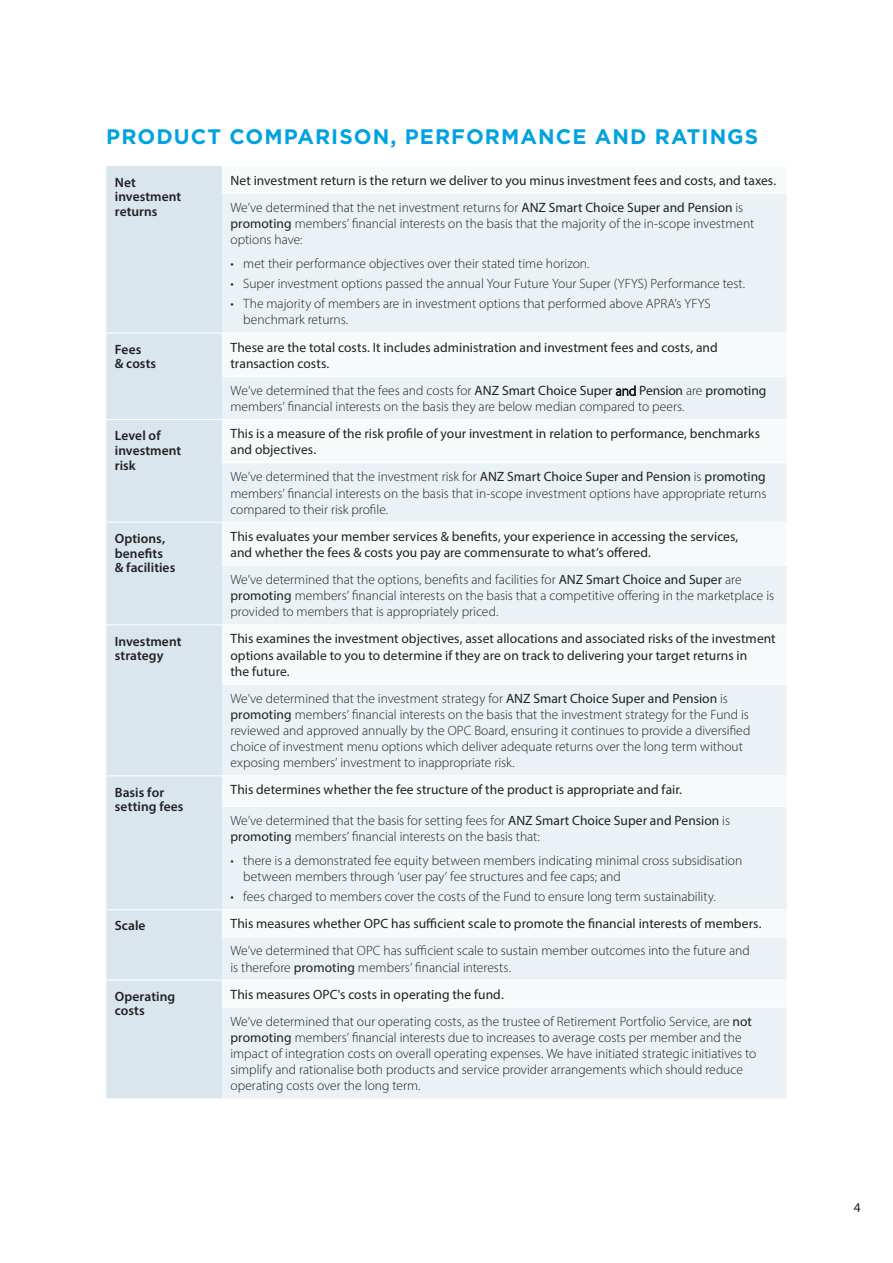
<style>
.page{position:relative;width:893px;height:1263px;background:#fff}
.page>*{position:absolute;margin:0;border:0;box-sizing:border-box;transform-origin:0 0}
.t1{font:700 21px "Gotham";letter-spacing:.05em;color:#00a2e1}
.t2{font:300 13.5px/16px "Myriad Pro";color:#231f20}
.t3{font:13.5px/16px "Myriad Pro";letter-spacing:.005em;color:#231f20}
.t4{font:600 13.5px/14.5px "Myriad Pro";letter-spacing:.005em;color:#231f20}
.s1{font-weight:300}
.s2{font-weight:400}
</style>
<div class="page">
<div style="left:106px;top:166px;width:116px;height:932px;background:#d9e6ee"></div>
<svg style="left:222px;top:194px;width:565px;height:904px;fill:#eaf2f6"></svg>
<hr style="left:106px;top:333px;width:116px;height:1px;background:#fff">
<hr style="left:106px;top:419px;width:116px;height:1px;background:#fff">
<hr style="left:106px;top:775px;width:116px;height:1px;background:#fff">
<hr style="left:106px;top:909px;width:116px;height:1px;background:#fff">
<hr style="left:106px;top:980px;width:116px;height:1px;background:#fff">
<hr style="left:106px;top:522px;width:116px;height:1px;background:#fff">
<hr style="left:106px;top:624px;width:116px;height:1px;background:#fff">
<hr style="left:222px;top:333px;width:565px;height:1px;background:#fff">
<hr style="left:222px;top:376px;width:565px;height:1px;background:#fff">
<hr style="left:222px;top:419px;width:565px;height:1px;background:#fff">
<hr style="left:222px;top:462px;width:565px;height:1px;background:#fff">
<hr style="left:222px;top:522px;width:565px;height:1px;background:#fff">
<hr style="left:222px;top:565px;width:565px;height:1px;background:#fff">
<hr style="left:222px;top:624px;width:565px;height:1px;background:#fff">
<hr style="left:222px;top:684px;width:565px;height:1px;background:#fff">
<hr style="left:222px;top:775px;width:565px;height:1px;background:#fff">
<hr style="left:222px;top:806px;width:565px;height:1px;background:#fff">
<hr style="left:222px;top:909px;width:565px;height:1px;background:#fff">
<hr style="left:222px;top:936px;width:565px;height:1px;background:#fff">
<hr style="left:222px;top:980px;width:565px;height:1px;background:#fff">
<hr style="left:222px;top:1007px;width:565px;height:1px;background:#fff">
<h1 class="t1" style="left:106px;top:123px;width:653px">PRODUCT COMPARISON, PERFORMANCE AND RATINGS</h1>
<p class="t4" style="left:115px;top:175px;width:68px">Net investment returns</p>
<p class="t3" style="left:230px;top:166px;width:547px;line-height:27.2px">Net investment return is the return we deliver to you minus investment fees and costs, and taxes.<br><span class="s1">We’ve determined that the net investment returns for</span> ANZ Smart Choice Super and Pension <span class="s1">is</span></p>
<p class="t2" style="left:230px;top:215px;width:525px"><span class="s2">promoting</span> members’ financial interests on the basis that the majority of the in-scope investment options have:</p>
<p class="t2" style="left:230px;top:255px;width:361px">• met their performance objectives over their stated time horizon.</p>
<p class="t2" style="left:230px;top:275px;width:516px">• Super investment options passed the annual Your Future Your Super (YFYS) Performance test.</p>
<p class="t2" style="left:243px;top:296px;width:469px;text-indent:-13px">• The majority of members are in investment options that performed above APRA’s YFYS benchmark returns.</p>
<p class="t4" style="left:115px;top:342px;width:43px">Fees<br>&amp; costs</p>
<p class="t3" style="left:230px;top:339px;width:489px">These are the total costs. It includes administration and investment fees and costs, and transaction costs.</p>
<p class="t2" style="left:230px;top:383px;width:537px;line-height:15.6px">We’ve determined that the fees and costs for <span class="s2">ANZ Smart Choice Super</span> and <span class="s2">Pension</span> are <span class="s2">promoting </span>members’ financial interests on the basis they are below median compared to peers.</p>
<p class="t4" style="left:115px;top:428px;width:68px">Level of investment risk</p>
<p class="t3" style="left:230px;top:425px;width:531px">This is a measure of the risk profile of your investment in relation to performance, benchmarks and objectives.</p>
<p class="t2" style="left:230px;top:469px;width:537px;text-align:justify">We’ve determined that the investment risk for <span class="s2">ANZ Smart Choice Super and Pension</span> is <span class="s2">promoting </span>members’ financial interests on the basis that in-scope investment options have appropriate returns compared to their risk profile.</p>
<p class="t4" style="left:115px;top:531px;width:62px">Options, benefits<br>&amp; facilities</p>
<p class="t3" style="left:230px;top:528px;width:509px">This evaluates your member services &amp; benefits, your experience in accessing the services, and whether the fees &amp; costs you pay are commensurate to what’s offered.</p>
<p class="t2" style="left:230px;top:571px;width:545px">We’ve determined that the options, benefits and facilities for <span class="s2">ANZ Smart Choice and Super</span> are <span class="s2">promoting</span> members’ financial interests on the basis that a competitive offering in the marketplace is provided to members that is appropriately priced.</p>
<p class="t4" style="left:115px;top:633px;width:68px">Investment strategy</p>
<p class="t3" style="left:230px;top:631px;width:547px">This examines the investment objectives, asset allocations and associated risks of the investment options available to you to determine if they are on track to delivering your target returns in<br>the future.</p>
<p class="t2" style="left:230px;top:690px;width:521px">We’ve determined that the investment strategy for <span class="s2">ANZ Smart Choice Super and Pension</span> is <span class="s2">promoting</span> members’ financial interests on the basis that the investment strategy for the Fund is reviewed and approved annually by the OPC Board, ensuring it continues to provide a diversified choice of investment menu options which deliver adequate returns over the long term without exposing members’ investment to inappropriate risk.</p>
<p class="t4" style="left:115px;top:784px;width:70px">Basis for setting fees</p>
<p class="t3" style="left:230px;top:782px;width:453px">This determines whether the fee structure of the product is appropriate and fair.</p>
<p class="t2" style="left:230px;top:812px;width:501px">We’ve determined that the basis for setting fees for <span class="s2">ANZ Smart Choice Super and Pension</span> is <span class="s2">promoting</span> members’ financial interests on the basis that:</p>
<p class="t2" style="left:243px;top:852px;width:501px;text-indent:-13px">• there is a demonstrated fee equity between members indicating minimal cross subsidisation between members through ‘user pay’ fee structures and fee caps; and</p>
<p class="t2" style="left:230px;top:888px;width:487px">• fees charged to members cover the costs of the Fund to ensure long term sustainability.</p>
<p class="t4" style="left:115px;top:918px;width:32px">Scale</p>
<p class="t3" style="left:230px;top:915px;width:532px">This measures whether OPC has sufficient scale to promote the financial interests of members.</p>
<p class="t2" style="left:230px;top:943px;width:521px">We’ve determined that OPC has sufficient scale to sustain member outcomes into the future and is therefore <span class="s2">promoting</span> members’ financial interests.</p>
<p class="t4" style="left:115px;top:989px;width:62px">Operating costs</p>
<p class="t2" style="left:230px;top:980px;width:523px;line-height:27.2px"><span class="s2">This measures OPC's costs in operating the fund.<br></span>We’ve determined that our operating costs, as the trustee of Retirement Portfolio Service, are <span class="s2">not</span></p>
<p class="t2" style="left:230px;top:1029px;width:527px"><span class="s2">promoting</span> members’ financial interests due to increases to average costs per member and the impact of integration costs on overall operating expenses. We have initiated strategic initiatives to simplify and rationalise both products and service provider arrangements which should reduce operating costs over the long term.</p>
<p class="t3" style="left:854px;top:1199px;width:8px">4</p>
</div>
